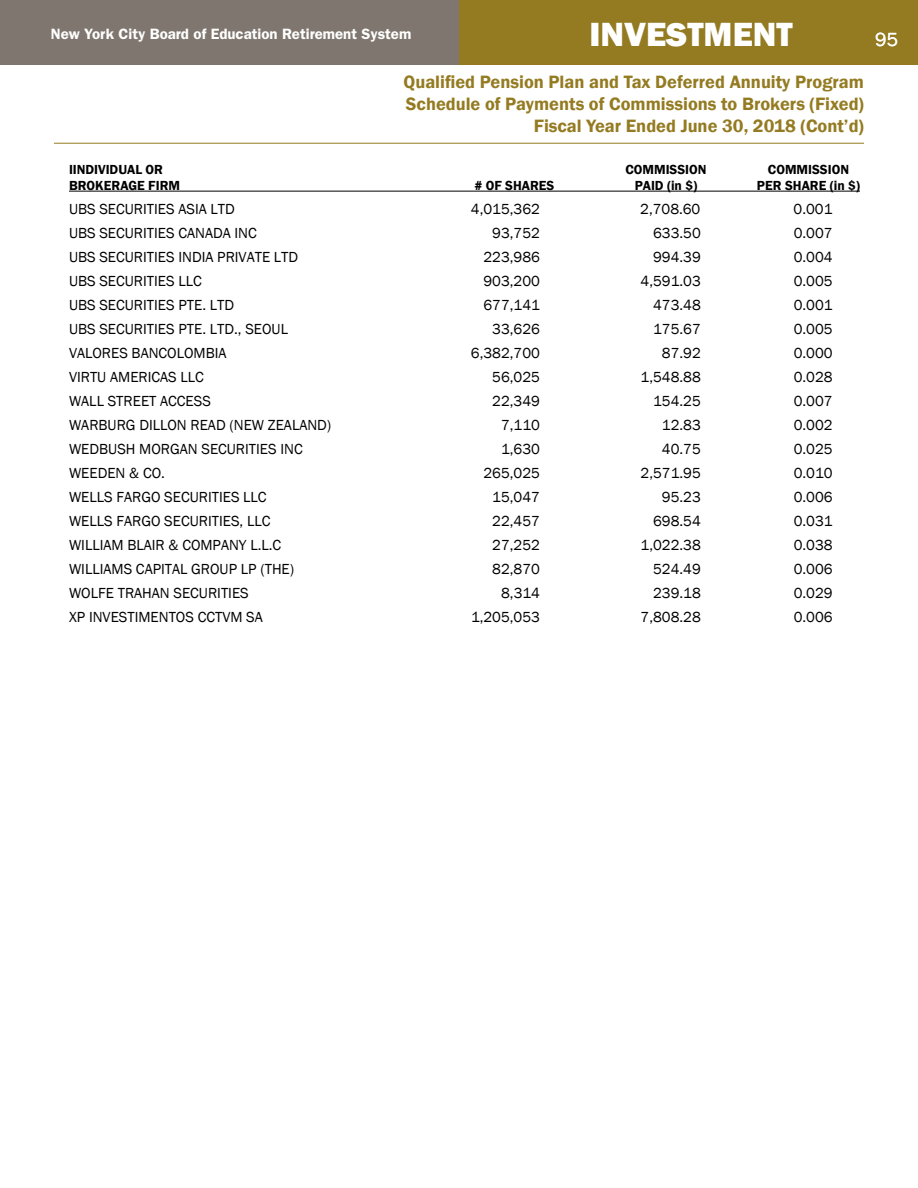
<style>
.page{position:relative;width:918px;height:1188px;background:#fff}
.page>*{position:absolute;margin:0;border:0;box-sizing:border-box;transform-origin:0 0}
.t1{font:800 34.5px "Franklin Gothic";color:#fff}
.t2{font:19.5px "Franklin Gothic";color:#fff}
.t3{font:600 18.3px/22px "Franklin Gothic";color:#947b21;text-align:right}
.t4{font:15px "Franklin Gothic";color:#000}
.t5{font:600 15px "ITC Franklin Gothic Std";color:#fff}
.t6{font:600 13.5px "Franklin Gothic";color:#000}
</style>
<div class="page">
<div style="left:0;top:0;width:467px;height:65px;background:#7f776f"></div>
<div style="left:459px;top:0;width:459px;height:65px;background:#947b21"></div>
<hr style="left:54px;top:143px;width:810px;height:1px;background:#947b21">
<hr style="left:69px;top:191px;width:791px;height:1px;background:#000">
<p class="t5" style="left:51px;top:25px;width:362px">New York City Board of Education Retirement System</p>
<h1 class="t1" style="left:589px;top:13px;width:205px">INVESTMENT</h1>
<p class="t3" style="left:404px;top:71px;width:462px">Qualified Pension Plan and Tax Deferred Annuity Program<br>Schedule of Payments of Commissions to Brokers (Fixed)<br>Fiscal Year Ended June 30, 2018 (Cont’d)</p>
<p class="t6" style="left:69px;top:161px;width:96px">IINDIVIDUAL OR</p>
<p class="t6" style="left:625px;top:161px;width:83px">COMMISSION</p>
<p class="t6" style="left:768px;top:161px;width:83px">COMMISSION</p>
<p class="t6" style="left:69px;top:177px;width:113px">BROKERAGE FIRM</p>
<p class="t6" style="left:475px;top:177px;width:81px"># OF SHARES</p>
<p class="t6" style="left:635px;top:177px;width:64px">PAID (in $)</p>
<p class="t6" style="left:757px;top:177px;width:105px">PER SHARE (in $)</p>
<p class="t4" style="left:69px;top:200px;width:167px">UBS SECURITIES ASIA LTD</p>
<p class="t4" style="left:471px;top:200px;width:71px">4,015,362</p>
<p class="t4" style="left:640px;top:200px;width:62px">2,708.60</p>
<p class="t4" style="left:794px;top:200px;width:40px">0.001</p>
<p class="t4" style="left:69px;top:224px;width:189px">UBS SECURITIES CANADA INC</p>
<p class="t4" style="left:492px;top:224px;width:49px">93,752</p>
<p class="t4" style="left:653px;top:224px;width:49px">633.50</p>
<p class="t4" style="left:794px;top:224px;width:40px">0.007</p>
<p class="t4" style="left:69px;top:248px;width:231px">UBS SECURITIES INDIA PRIVATE LTD</p>
<p class="t4" style="left:483px;top:248px;width:58px">223,986</p>
<p class="t4" style="left:653px;top:248px;width:49px">994.39</p>
<p class="t4" style="left:794px;top:248px;width:40px">0.004</p>
<p class="t4" style="left:69px;top:272px;width:134px">UBS SECURITIES LLC</p>
<p class="t4" style="left:483px;top:272px;width:58px">903,200</p>
<p class="t4" style="left:641px;top:272px;width:62px">4,591.03</p>
<p class="t4" style="left:794px;top:272px;width:40px">0.005</p>
<p class="t4" style="left:69px;top:296px;width:167px">UBS SECURITIES PTE. LTD</p>
<p class="t4" style="left:483px;top:296px;width:58px">677,141</p>
<p class="t4" style="left:653px;top:296px;width:49px">473.48</p>
<p class="t4" style="left:794px;top:296px;width:40px">0.001</p>
<p class="t4" style="left:69px;top:320px;width:221px">UBS SECURITIES PTE. LTD., SEOUL</p>
<p class="t4" style="left:492px;top:320px;width:49px">33,626</p>
<p class="t4" style="left:653px;top:320px;width:49px">175.67</p>
<p class="t4" style="left:794px;top:320px;width:40px">0.005</p>
<p class="t4" style="left:69px;top:344px;width:159px">VALORES BANCOLOMBIA</p>
<p class="t4" style="left:471px;top:344px;width:71px">6,382,700</p>
<p class="t4" style="left:662px;top:344px;width:40px">87.92</p>
<p class="t4" style="left:794px;top:344px;width:40px">0.000</p>
<p class="t4" style="left:69px;top:368px;width:136px">VIRTU AMERICAS LLC</p>
<p class="t4" style="left:492px;top:368px;width:49px">56,025</p>
<p class="t4" style="left:641px;top:368px;width:62px">1,548.88</p>
<p class="t4" style="left:794px;top:368px;width:40px">0.028</p>
<p class="t4" style="left:69px;top:392px;width:143px">WALL STREET ACCESS</p>
<p class="t4" style="left:492px;top:392px;width:49px">22,349</p>
<p class="t4" style="left:653px;top:392px;width:49px">154.25</p>
<p class="t4" style="left:794px;top:392px;width:40px">0.007</p>
<p class="t4" style="left:69px;top:416px;width:264px">WARBURG DILLON READ (NEW ZEALAND)</p>
<p class="t4" style="left:501px;top:416px;width:40px">7,110</p>
<p class="t4" style="left:662px;top:416px;width:40px">12.83</p>
<p class="t4" style="left:794px;top:416px;width:40px">0.002</p>
<p class="t4" style="left:69px;top:440px;width:235px">WEDBUSH MORGAN SECURITIES INC</p>
<p class="t4" style="left:501px;top:440px;width:40px">1,630</p>
<p class="t4" style="left:662px;top:440px;width:40px">40.75</p>
<p class="t4" style="left:794px;top:440px;width:40px">0.025</p>
<p class="t4" style="left:69px;top:464px;width:97px">WEEDEN &amp; CO.</p>
<p class="t4" style="left:484px;top:464px;width:58px">265,025</p>
<p class="t4" style="left:641px;top:464px;width:62px">2,571.95</p>
<p class="t4" style="left:794px;top:464px;width:40px">0.010</p>
<p class="t4" style="left:69px;top:488px;width:199px">WELLS FARGO SECURITIES LLC</p>
<p class="t4" style="left:492px;top:488px;width:49px">15,047</p>
<p class="t4" style="left:662px;top:488px;width:40px">95.23</p>
<p class="t4" style="left:794px;top:488px;width:40px">0.006</p>
<p class="t4" style="left:69px;top:512px;width:203px">WELLS FARGO SECURITIES, LLC</p>
<p class="t4" style="left:492px;top:512px;width:49px">22,457</p>
<p class="t4" style="left:653px;top:512px;width:49px">698.54</p>
<p class="t4" style="left:794px;top:512px;width:40px">0.031</p>
<p class="t4" style="left:69px;top:536px;width:214px">WILLIAM BLAIR &amp; COMPANY L.L.C</p>
<p class="t4" style="left:492px;top:536px;width:49px">27,252</p>
<p class="t4" style="left:641px;top:536px;width:62px">1,022.38</p>
<p class="t4" style="left:794px;top:536px;width:40px">0.038</p>
<p class="t4" style="left:69px;top:560px;width:227px">WILLIAMS CAPITAL GROUP LP (THE)</p>
<p class="t4" style="left:492px;top:560px;width:49px">82,870</p>
<p class="t4" style="left:653px;top:560px;width:49px">524.49</p>
<p class="t4" style="left:794px;top:560px;width:40px">0.006</p>
<p class="t4" style="left:69px;top:584px;width:181px">WOLFE TRAHAN SECURITIES</p>
<p class="t4" style="left:501px;top:584px;width:40px">8,314</p>
<p class="t4" style="left:653px;top:584px;width:49px">239.18</p>
<p class="t4" style="left:794px;top:584px;width:40px">0.029</p>
<p class="t4" style="left:69px;top:608px;width:195px">XP INVESTIMENTOS CCTVM SA</p>
<p class="t4" style="left:471px;top:608px;width:71px">1,205,053</p>
<p class="t4" style="left:641px;top:608px;width:62px">7,808.28</p>
<p class="t4" style="left:794px;top:608px;width:40px">0.006</p>
<h2 class="t2" style="left:875px;top:27px;width:24px">95</h2>
</div>
